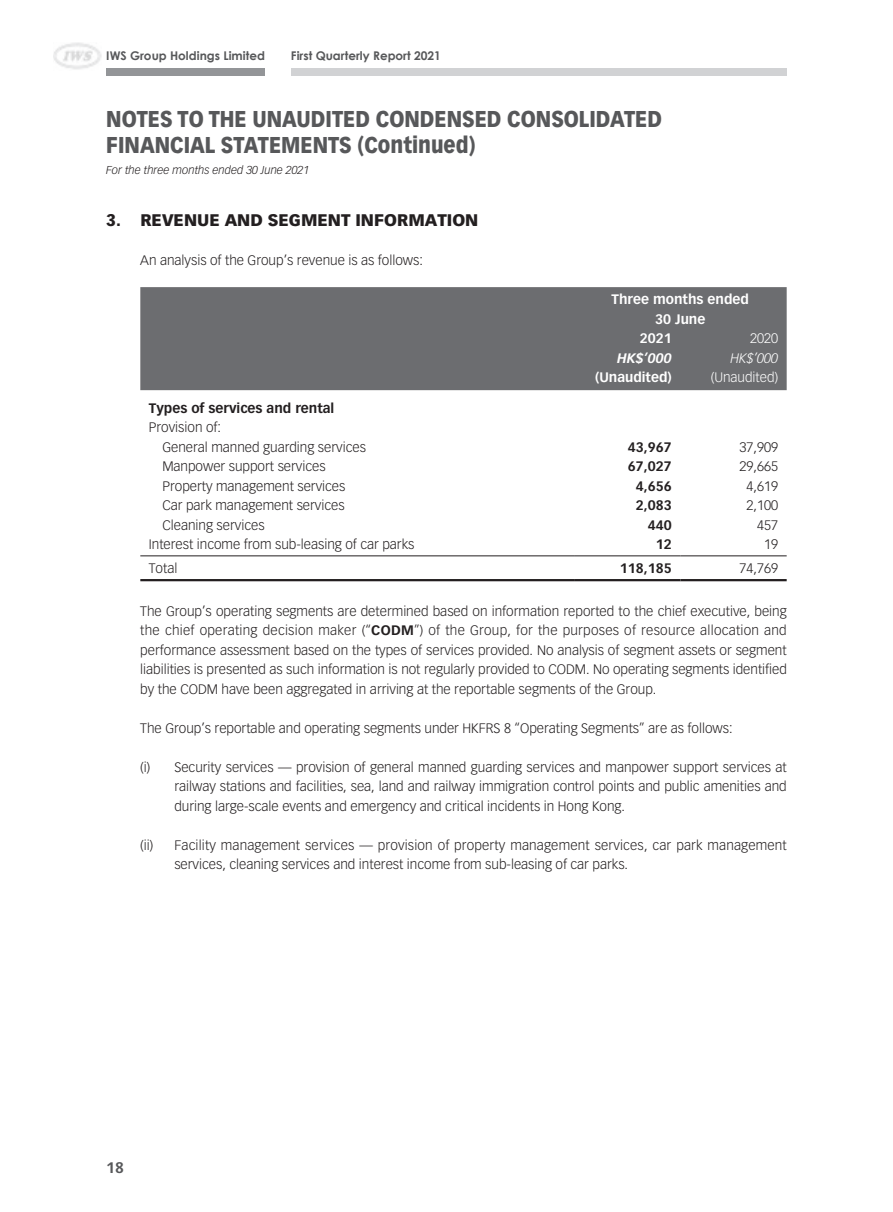
<style>
.page{position:relative;width:893px;height:1212px;background:#fff}
.page>*{position:absolute;margin:0;border:0;box-sizing:border-box;transform-origin:0 0}
.t1{font:900 22.5px/25.5px "Vectora LT Std";color:#57585a;scale:.86 1}
.t2{font:900 16.5px "Vectora LT Std";color:#231f20}
.t3{font:700 15px "Vectora LT Std";color:#57585a}
.t4{font:300 13.5px/19.5px "Vectora LT Std";color:#231f20}
.t5{font:700 13.5px "Vectora LT Std";color:#231f20}
.t6{font:700 13.5px "Vectora LT Std";color:#fff}
.t7{font:300 13.5px "Vectora LT Std";color:#fff}
.t8{font:italic 700 13.5px "Vectora LT Std";color:#fff}
.t9{font:italic 300 13.5px "Vectora LT Std";color:#fff}
.t10{font:700 12px "Century Gothic";color:#57585a}
.t11{font:italic 300 11.25px "Vectora LT Std";color:#231f20}
.s1{font-weight:700}
</style>
<div class="page">
<div style="left:106px;top:68px;width:158px;height:7px;background:#939598"></div>
<div style="left:291px;top:68px;width:496px;height:7px;background:#d1d2d4"></div>
<img style="left:53px;top:43px;width:48px;height:27px">
<div style="left:140px;top:287px;width:647px;height:103px;background:#6c6d70"></div>
<hr style="left:140px;top:555px;width:434px;height:1px;background:#231f20">
<hr style="left:574px;top:555px;width:106px;height:1px;background:#231f20">
<hr style="left:680px;top:555px;width:107px;height:1px;background:#231f20">
<hr style="left:140px;top:579px;width:434px;height:2px;background:#231f20">
<hr style="left:574px;top:579px;width:106px;height:2px;background:#231f20">
<hr style="left:680px;top:579px;width:107px;height:2px;background:#231f20">
<p class="t10" style="left:106px;top:46px;width:160px">IWS Group Holdings Limited</p>
<p class="t10" style="left:291px;top:46px;width:152px">First Quarterly Report 2021</p>
<h1 class="t1" style="left:106px;top:106px;width:648px">NOTES TO THE UNAUDITED CONDENSED CONSOLIDATED<br>FINANCIAL STATEMENTS (Continued)</h1>
<p class="t11" style="left:106px;top:163px;width:204px">For the three months ended 30 June 2021</p>
<p class="t2" style="left:106px;top:210px;width:373px">3. REVENUE AND SEGMENT INFORMATION</p>
<p class="t4" style="left:140px;top:251px;width:284px">An analysis of the Group’s revenue is as follows:</p>
<p class="t5" style="left:149px;top:400px;width:187px">Types of services and rental</p>
<p class="t4" style="left:162px;top:418px;width:205px;text-indent:-14px">Provision of:<br>General manned guarding services</p>
<p class="t6" style="left:612px;top:291px;width:139px">Three months ended</p>
<p class="t6" style="left:655px;top:311px;width:52px">30 June</p>
<p class="t6" style="left:640px;top:330px;width:33px">2021</p>
<p class="t7" style="left:750px;top:331px;width:30px">2020</p>
<p class="t8" style="left:617px;top:350px;width:56px">HK$’000</p>
<p class="t9" style="left:730px;top:350px;width:49px">HK$’000</p>
<p class="t6" style="left:595px;top:369px;width:78px">(Unaudited)</p>
<p class="t7" style="left:711px;top:370px;width:69px">(Unaudited)</p>
<p class="t5" style="left:628px;top:439px;width:45px">43,967</p>
<p class="t4" style="left:740px;top:437px;width:40px">37,909</p>
<p class="t4" style="left:162px;top:457px;width:165px">Manpower support services</p>
<p class="t5" style="left:628px;top:458px;width:45px">67,027</p>
<p class="t4" style="left:740px;top:457px;width:40px">29,665</p>
<p class="t4" style="left:162px;top:476px;width:185px">Property management services</p>
<p class="t5" style="left:636px;top:478px;width:37px">4,656</p>
<p class="t4" style="left:747px;top:476px;width:33px">4,619</p>
<p class="t4" style="left:162px;top:496px;width:184px">Car park management services</p>
<p class="t5" style="left:636px;top:497px;width:37px">2,083</p>
<p class="t4" style="left:747px;top:496px;width:33px">2,100</p>
<p class="t4" style="left:162px;top:515px;width:104px">Cleaning services</p>
<p class="t5" style="left:648px;top:517px;width:25px">440</p>
<p class="t4" style="left:757px;top:515px;width:23px">457</p>
<p class="t4" style="left:149px;top:535px;width:267px">Interest income from sub-leasing of car parks</p>
<p class="t5" style="left:656px;top:536px;width:17px">12</p>
<p class="t4" style="left:764px;top:535px;width:16px">19</p>
<p class="t4" style="left:149px;top:559px;width:30px">Total</p>
<p class="t5" style="left:620px;top:560px;width:53px">118,185</p>
<p class="t4" style="left:739px;top:559px;width:40px">74,769</p>
<p class="t4" style="left:140px;top:601px;width:648px;text-align:justify">The Group’s operating segments are determined based on information reported to the chief executive, being the chief operating decision maker (“<span class="s1">CODM</span>”) of the Group, for the purposes of resource allocation and performance assessment based on the types of services provided. No analysis of segment assets or segment liabilities is presented as such information is not regularly provided to CODM. No operating segments identified by the CODM have been aggregated in arriving at the reportable segments of the Group.</p>
<p class="t4" style="left:140px;top:718px;width:594px">The Group’s reportable and operating segments under HKFRS 8 “Operating Segments” are as follows:</p>
<p class="t4" style="left:174px;top:757px;width:614px;text-align:justify;text-indent:-34px">(i) Security services — provision of general manned guarding services and manpower support services at railway stations and facilities, sea, land and railway immigration control points and public amenities and during large-scale events and emergency and critical incidents in Hong Kong.</p>
<p class="t4" style="left:174px;top:835px;width:614px;text-indent:-34px">(ii) Facility management services — provision of property management services, car park management services, cleaning services and interest income from sub-leasing of car parks.</p>
<p class="t3" style="left:106px;top:1158px;width:19px">18</p>
</div>
